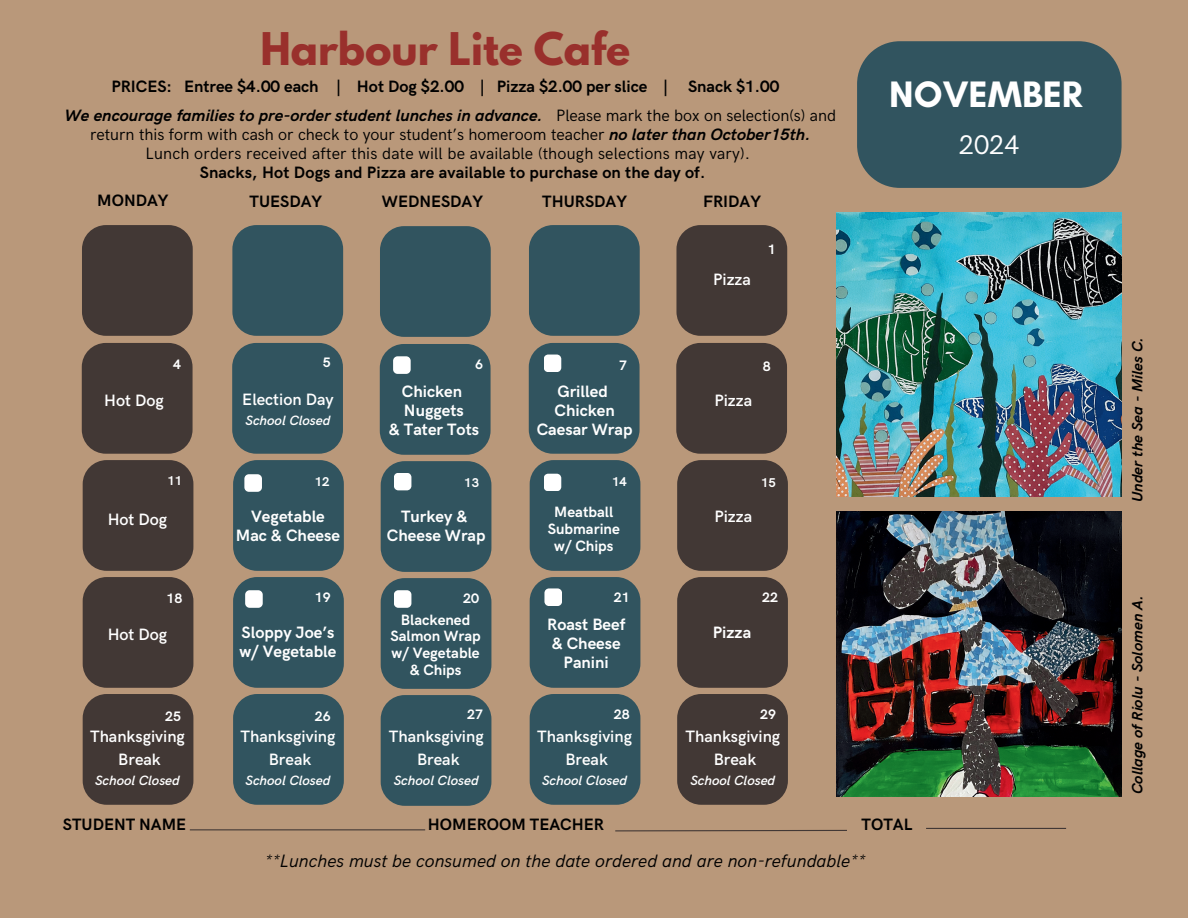
<style>
.page{position:relative;width:1188px;height:918px;background:#b9987a}
.page>*{position:absolute;margin:0;border:0;box-sizing:border-box;transform-origin:0 0}
.t1{font:700 39.9px "League Spartan";color:#99302c}
.t2{font:700 37.5px "Glacial Indifference";color:#fff}
.t3{font:27px "HK Grotesk";color:#fff}
.t4{font:italic 18px "HK Grotesk";color:#000}
.t5{font:700 16.5px/28.3px "HK Grotesk";color:#000}
.t6{font:16.5px/19px "HK Grotesk";letter-spacing:.01em;color:#000;text-align:center}
.t7{font:700 16.5px/19.2px "HK Grotesk";color:#fff;text-align:center}
.t8{font:600 16.5px/22.5px "HK Grotesk";color:#fff;text-align:center}
.t9{font:700 15px/16.8px "HK Grotesk";color:#fff;text-align:center}
.t10{font:italic 700 15px "HK Grotesk";color:#000}
.t11{font:700 13.8px "HK Grotesk";color:#fff}
.t12{font:italic 600 13.5px "HK Grotesk";color:#fff}
.t13{font:700 12.75px "HK Grotesk";color:#fff}
.s1{font-style:italic}
.s2{font-weight:400}
.s3{font-weight:700;font-style:italic}
</style>
<div class="page">
<div style="left:381px;top:695px;width:110px;height:111px;background:#31545f;border-radius:24px"></div>
<div style="left:381px;top:578px;width:110px;height:111px;background:#31545f;border-radius:24px"></div>
<div style="left:381px;top:461px;width:110px;height:111px;background:#31545f;border-radius:24px"></div>
<div style="left:380px;top:226px;width:111px;height:111px;background:#31545f;border-radius:24px"></div>
<div style="left:380px;top:344px;width:111px;height:111px;background:#31545f;border-radius:24px"></div>
<div style="left:83px;top:694px;width:110px;height:111px;background:#423835;border-radius:24px"></div>
<div style="left:83px;top:577px;width:110px;height:111px;background:#423835;border-radius:24px"></div>
<div style="left:83px;top:460px;width:110px;height:111px;background:#423835;border-radius:24px"></div>
<div style="left:82px;top:225px;width:111px;height:111px;background:#423835;border-radius:24px"></div>
<div style="left:82px;top:343px;width:111px;height:111px;background:#423835;border-radius:24px"></div>
<div style="left:233px;top:694px;width:111px;height:111px;background:#31545f;border-radius:24px"></div>
<div style="left:233px;top:577px;width:111px;height:111px;background:#31545f;border-radius:24px"></div>
<div style="left:233px;top:460px;width:111px;height:111px;background:#31545f;border-radius:24px"></div>
<div style="left:232px;top:225px;width:111px;height:111px;background:#31545f;border-radius:24px"></div>
<div style="left:232px;top:343px;width:111px;height:111px;background:#31545f;border-radius:24px"></div>
<div style="left:530px;top:694px;width:110px;height:111px;background:#31545f;border-radius:24px"></div>
<div style="left:530px;top:577px;width:110px;height:111px;background:#31545f;border-radius:24px"></div>
<div style="left:530px;top:460px;width:110px;height:111px;background:#31545f;border-radius:24px"></div>
<div style="left:529px;top:225px;width:111px;height:111px;background:#31545f;border-radius:24px"></div>
<div style="left:529px;top:343px;width:111px;height:111px;background:#31545f;border-radius:24px"></div>
<div style="left:677px;top:694px;width:111px;height:111px;background:#423835;border-radius:24px"></div>
<div style="left:677px;top:577px;width:111px;height:111px;background:#423835;border-radius:24px"></div>
<div style="left:677px;top:460px;width:111px;height:111px;background:#423835;border-radius:24px"></div>
<div style="left:676px;top:225px;width:111px;height:111px;background:#423835;border-radius:24px"></div>
<div style="left:676px;top:343px;width:111px;height:111px;background:#423835;border-radius:24px"></div>
<img style="left:837px;top:511px;width:285px;height:285px">
<img style="left:837px;top:212px;width:285px;height:285px">
<div style="left:857px;top:41px;width:265px;height:147px;background:#31545f"></div>
<hr style="left:926px;top:828px;width:140px;height:1px;background:#423835">
<svg style="left:615px;top:829px;width:232px;height:3px"></svg>
<hr style="left:190px;top:829px;width:235px;height:1px;background:#423835">
<div style="left:245px;top:590px;width:18px;height:18px;background:#fff;border-radius:4px"></div>
<div style="left:394px;top:590px;width:17px;height:18px;background:#fff;border-radius:4px"></div>
<div style="left:544px;top:588px;width:18px;height:18px;background:#fff;border-radius:4px"></div>
<div style="left:244px;top:474px;width:18px;height:18px;background:#fff;border-radius:4px"></div>
<div style="left:394px;top:473px;width:17px;height:17px;background:#fff;border-radius:4px"></div>
<div style="left:544px;top:474px;width:17px;height:17px;background:#fff;border-radius:4px"></div>
<div style="left:393px;top:356px;width:18px;height:18px;background:#fff;border-radius:4px"></div>
<div style="left:544px;top:355px;width:17px;height:17px;background:#fff;border-radius:4px"></div>
<h1 class="t1" style="left:260px;top:18px;width:371px">Harbour Lite Cafe</h1>
<p class="t5" style="left:65px;top:71px;width:773px;text-indent:47px">PRICES: Entree $4.00 each | Hot Dog $2.00 | Pizza $2.00 per slice | Snack $1.00<br><span class="s1">We encourage families to pre-order student lunches in advance.</span> <span class="s2">Please mark the box on selection(s) and</span></p>
<p class="t6" style="left:90px;top:123px;width:722px">return this form with cash or check to your student’s homeroom teacher <span class="s3">no later than October15th.<br></span>Lunch orders received after this date will be available (though selections may vary).</p>
<p class="t5" style="left:200px;top:157px;width:507px">Snacks, Hot Dogs and Pizza are available to purchase on the day of.</p>
<p class="t5" style="left:97px;top:185px;width:73px">MONDAY</p>
<p class="t5" style="left:250px;top:186px;width:74px">TUESDAY</p>
<p class="t5" style="left:382px;top:186px;width:103px">WEDNESDAY</p>
<p class="t5" style="left:542px;top:186px;width:86px">THURSDAY</p>
<p class="t5" style="left:703px;top:186px;width:59px">FRIDAY</p>
<p class="t8" style="left:713px;top:267px;width:39px">Pizza</p>
<p class="t11" style="left:768px;top:239px;width:9px">1</p>
<p class="t11" style="left:173px;top:354px;width:9px">4</p>
<p class="t11" style="left:323px;top:352px;width:9px">5</p>
<p class="t11" style="left:475px;top:354px;width:9px">6</p>
<p class="t11" style="left:619px;top:355px;width:9px">7</p>
<p class="t11" style="left:763px;top:356px;width:9px">8</p>
<p class="t8" style="left:104px;top:387px;width:61px">Hot Dog</p>
<p class="t8" style="left:242px;top:387px;width:93px">Election Day</p>
<p class="t12" style="left:246px;top:410px;width:86px">School Closed</p>
<p class="t7" style="left:389px;top:380px;width:92px">Chicken<br>Nuggets<br>&amp; Tater Tots</p>
<p class="t7" style="left:537px;top:380px;width:97px">Grilled<br>Chicken<br>Caesar Wrap</p>
<p class="t8" style="left:714px;top:388px;width:39px">Pizza</p>
<p class="t13" style="left:167px;top:471px;width:16px">11</p>
<p class="t13" style="left:315px;top:472px;width:16px">12</p>
<p class="t13" style="left:464px;top:473px;width:16px">13</p>
<p class="t13" style="left:612px;top:472px;width:16px">14</p>
<p class="t13" style="left:761px;top:473px;width:16px">15</p>
<p class="t8" style="left:108px;top:507px;width:61px">Hot Dog</p>
<p class="t7" style="left:236px;top:506px;width:106px">Vegetable<br>Mac &amp; Cheese</p>
<p class="t7" style="left:387px;top:506px;width:100px">Turkey &amp;<br>Cheese Wrap</p>
<p class="t9" style="left:548px;top:503px;width:74px">Meatball<br>Submarine w/ Chips</p>
<p class="t8" style="left:714px;top:504px;width:39px">Pizza</p>
<p class="t11" style="left:166px;top:588px;width:17px">18</p>
<p class="t11" style="left:315px;top:587px;width:17px">19</p>
<p class="t11" style="left:463px;top:588px;width:17px">20</p>
<p class="t11" style="left:614px;top:587px;width:17px">21</p>
<p class="t11" style="left:762px;top:587px;width:17px">22</p>
<p class="t9" style="left:390px;top:610px;width:92px">Blackened<br>Salmon Wrap w/ Vegetable &amp; Chips</p>
<p class="t7" style="left:547px;top:613px;width:80px">Roast Beef &amp; Cheese<br>Panini</p>
<p class="t7" style="left:240px;top:622px;width:99px;text-align:left">Sloppy Joe’s w/ Vegetable</p>
<p class="t8" style="left:108px;top:621px;width:61px">Hot Dog</p>
<p class="t7" style="left:713px;top:622px;width:40px">Pizza</p>
<p class="t11" style="left:165px;top:706px;width:17px">25</p>
<p class="t8" style="left:90px;top:724px;width:96px">Thanksgiving<br>Break</p>
<p class="t12" style="left:95px;top:770px;width:86px">School Closed</p>
<p class="t11" style="left:315px;top:706px;width:17px">26</p>
<p class="t11" style="left:467px;top:704px;width:17px">27</p>
<p class="t11" style="left:614px;top:704px;width:17px">28</p>
<p class="t11" style="left:760px;top:704px;width:17px">29</p>
<p class="t8" style="left:241px;top:724px;width:96px">Thanksgiving<br>Break</p>
<p class="t12" style="left:246px;top:770px;width:86px">School Closed</p>
<p class="t8" style="left:389px;top:724px;width:96px">Thanksgiving<br>Break</p>
<p class="t12" style="left:394px;top:770px;width:86px">School Closed</p>
<p class="t8" style="left:537px;top:724px;width:96px">Thanksgiving<br>Break</p>
<p class="t12" style="left:542px;top:770px;width:86px">School Closed</p>
<p class="t8" style="left:685px;top:724px;width:96px">Thanksgiving<br>Break</p>
<p class="t12" style="left:690px;top:770px;width:86px">School Closed</p>
<h2 class="t2" style="left:889px;top:71px;width:195px">NOVEMBER</h2>
<h3 class="t3" style="left:959px;top:125px;width:62px">2024</h3>
<p class="t5" style="left:63px;top:808px;width:125px">STUDENT NAME</p>
<p class="t5" style="left:428px;top:808px;width:178px">HOMEROOM TEACHER</p>
<p class="t5" style="left:862px;top:808px;width:52px">TOTAL</p>
<p class="t4" style="left:265px;top:847px;width:603px">**Lunches must be consumed on the date ordered and are non-refundable**</p>
<p class="t10" style="left:1126px;top:502px;width:167px;rotate:-90deg">Under the Sea - Miles C.</p>
<p class="t10" style="left:1126px;top:794px;width:200px;rotate:-90deg">Collage of Riolu - Solomen A.</p>
</div>
